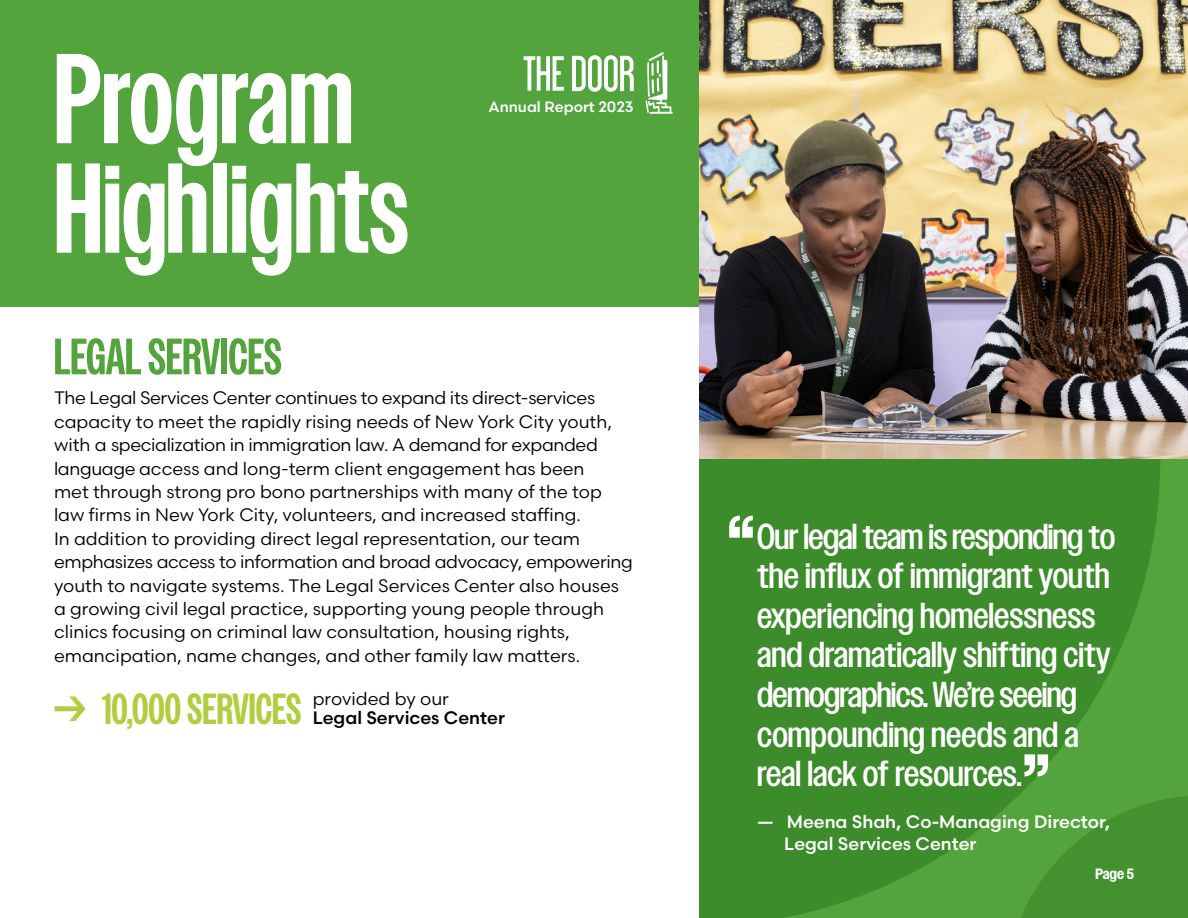
<style>
.page{position:relative;width:1188px;height:918px;background:#fff}
.page>*{position:absolute;margin:0;border:0;box-sizing:border-box;transform-origin:0 0}
.t1{font:700 127.5px/109.5px "Owners X Narrow";color:#fff}
.t2{font:700 51px "Owners X Narrow";color:#54a43e}
.t3{font:700 43.5px "Owners X Narrow";color:#b0ce40}
.t4{font:500 36px/39.6px "Owners Narrow";color:#fff}
.t5{font:18px/23.4px "Scandia";color:#000}
.t6{font:500 18px/21.6px "Scandia";color:#fff}
.t7{font:500 18px "Scandia";color:#000}
.t8{font:500 15px "Scandia";color:#fff}
.t9{font:700 15px "Owners Narrow";color:#fff}
</style>
<div class="page">
<div style="left:0;top:0;width:1188px;height:307px;background:#54a43e"></div>
<svg style="left:646px;top:52px;width:27px;height:62px"></svg>
<svg style="left:524px;top:56px;width:40px;height:35px"></svg>
<svg style="left:572px;top:55px;width:62px;height:37px"></svg>
<img style="left:700px;top:0;width:488px;height:470px">
<div style="left:699px;top:459px;width:488px;height:459px;background:#54a43e"></div>
<svg style="left:699px;top:459px;width:461px;height:459px;background:#3f8e2d"></svg>
<svg style="left:1005px;top:795px;width:183px;height:123px"></svg>
<svg style="left:729px;top:516px;width:24px;height:22px"></svg>
<svg style="left:1024px;top:754px;width:24px;height:22px"></svg>
<h1 class="t1" style="left:54px;top:45px;width:356px">Program<br>Highlights</h1>
<p class="t8" style="left:488px;top:98px;width:147px">Annual Report 2023</p>
<h2 class="t2" style="left:54px;top:328px;width:229px">LEGAL SERVICES</h2>
<p class="t5" style="left:54px;top:386px;width:580px">The Legal Services Center continues to expand its direct-services capacity to meet the rapidly rising needs of New York City youth, with a specialization in immigration law. A demand for expanded language access and long-term client engagement has been<br>met through strong pro bono partnerships with many of the top law firms in New York City, volunteers, and increased staffing.<br>In addition to providing direct legal representation, our team emphasizes access to information and broad advocacy, empowering youth to navigate systems. The Legal Services Center also houses a growing civil legal practice, supporting young people through clinics focusing on criminal law consultation, housing rights, emancipation, name changes, and other family law matters.</p>
<p class="t5" style="left:313px;top:687px;width:138px">provided by our</p>
<h3 class="t3" style="left:54px;top:685px;width:249px">→ 10,000 SERVICES</h3>
<p class="t7" style="left:313px;top:707px;width:194px">Legal Services Center</p>
<h3 class="t4" style="left:757px;top:517px;width:359px">Our legal team is responding to the influx of immigrant youth experiencing homelessness and dramatically shifting city demographics. We’re seeing compounding needs and a real lack of resources.</h3>
<p class="t6" style="left:784px;top:811px;width:328px;text-indent:-27px">— Meena Shah, Co-Managing Director,<br>Legal Services Center</p>
<p class="t9" style="left:1095px;top:866px;width:40px">Page 5</p>
</div>
